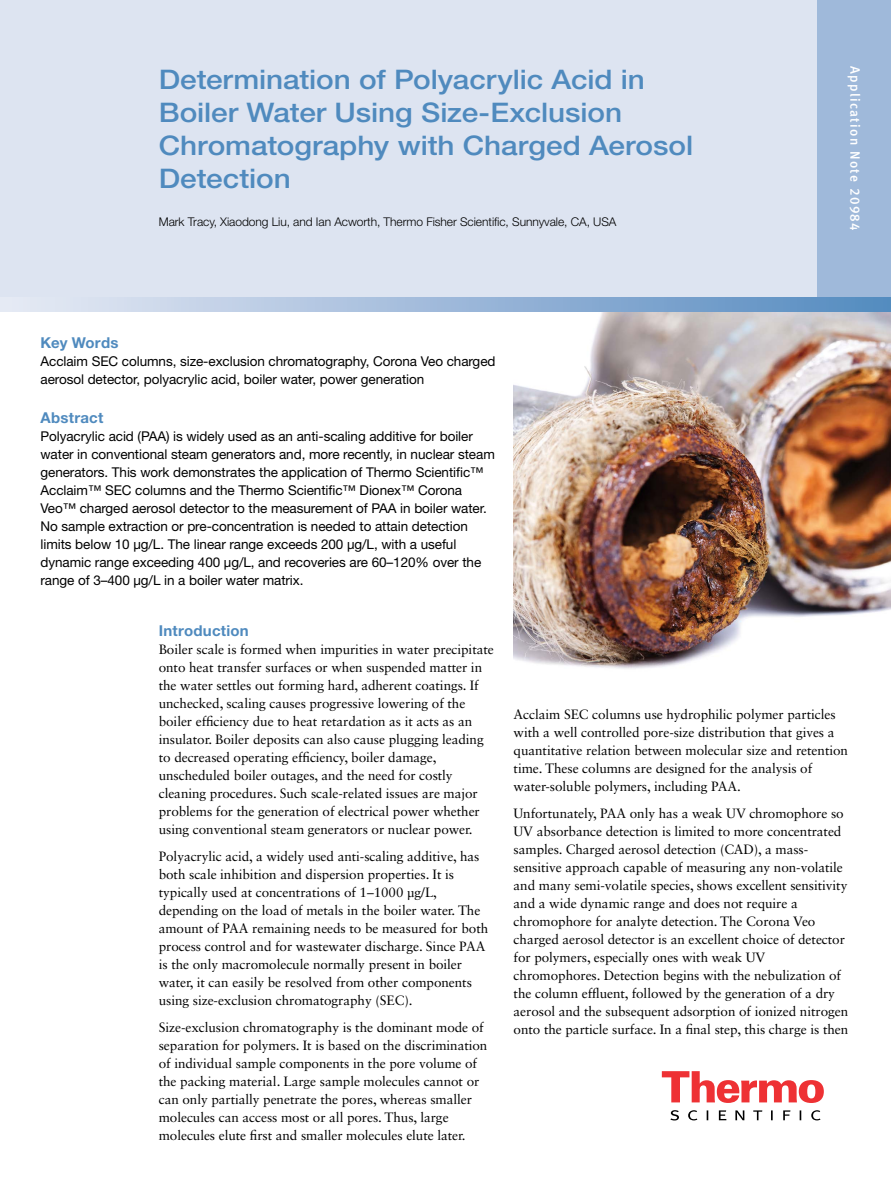
<style>
.page{position:relative;width:891px;height:1188px;background:#fff}
.page>*{position:absolute;margin:0;border:0;box-sizing:border-box;transform-origin:0 0}
.t1{font:500 27px/33px "Helvetica Neue LT Std";letter-spacing:-.005em;color:#4f8abe;scale:1.1 1}
.t2{font:700 15px "Helvetica Neue LT Std";letter-spacing:.015em;color:#4f8abe}
.t3{font:13.5px/18px "Sabon LT Std";letter-spacing:-.005em;color:#000}
.t4{font:13.5px/18px "Helvetica Neue LT Std";letter-spacing:-.005em;color:#000}
.t5{font:13.5px "Meta Medium LF";letter-spacing:.1em;color:#fff}
.t6{font:300 12px "Helvetica Neue LT Std";letter-spacing:-.005em;color:#000}
</style>
<div class="page">
<div style="left:0;top:0;width:891px;height:303px;background:#dde4f1"></div>
<div style="left:817px;top:0;width:74px;height:303px;background:#9fb9da"></div>
<svg style="left:662px;top:1071px;width:162px;height:32px"></svg>
<svg style="left:670px;top:1110px;width:151px;height:10px"></svg>
<img style="left:514px;top:312px;width:377px;height:357px">
<svg style="left:0;top:297px;width:891px;height:15px;background:#9ebada"></svg>
<h1 class="t1" style="left:159px;top:62px;width:487px">Determination of Polyacrylic Acid in<br>Boiler Water Using Size-Exclusion<br>Chromatography with Charged Aerosol<br>Detection</h1>
<p class="t6" style="left:159px;top:214px;width:459px">Mark Tracy, Xiaodong Liu, and Ian Acworth, Thermo Fisher Scientific, Sunnyvale, CA, USA</p>
<p class="t2" style="left:40px;top:334px;width:80px">Key Words</p>
<p class="t4" style="left:40px;top:352px;width:457px">Acclaim SEC columns, size-exclusion chromatography, Corona Veo charged aerosol detector, polyacrylic acid, boiler water, power generation</p>
<p class="t2" style="left:40px;top:409px;width:64px">Abstract</p>
<p class="t4" style="left:40px;top:427px;width:456px">Polyacrylic acid (PAA) is widely used as an anti-scaling additive for boiler water in conventional steam generators and, more recently, in nuclear steam generators. This work demonstrates the application of Thermo Scientific™ Acclaim™ SEC columns and the Thermo Scientific™ Dionex™ Corona Veo™ charged aerosol detector to the measurement of PAA in boiler water.<br>No sample extraction or pre-concentration is needed to attain detection limits below 10 µg/L. The linear range exceeds 200 µg/L, with a useful dynamic range exceeding 400 µg/L, and recoveries are 60–120% over the range of 3–400 µg/L in a boiler water matrix.</p>
<p class="t5" style="left:863px;top:66px;width:166px;rotate:90deg">Application Note 20984</p>
<p class="t2" style="left:159px;top:621px;width:92px">Introduction</p>
<p class="t3" style="left:159px;top:640px;width:337px">Boiler scale is formed when impurities in water precipitate onto heat transfer surfaces or when suspended matter in the water settles out forming hard, adherent coatings. If unchecked, scaling causes progressive lowering of the boiler efficiency due to heat retardation as it acts as an insulator. Boiler deposits can also cause plugging leading to decreased operating efficiency, boiler damage, unscheduled boiler outages, and the need for costly cleaning procedures. Such scale-related issues are major problems for the generation of electrical power whether using conventional steam generators or nuclear power.</p>
<p class="t3" style="left:159px;top:847px;width:331px">Polyacrylic acid, a widely used anti-scaling additive, has both scale inhibition and dispersion properties. It is typically used at concentrations of 1–1000 µg/L, depending on the load of metals in the boiler water. The amount of PAA remaining needs to be measured for both process control and for wastewater discharge. Since PAA is the only macromolecule normally present in boiler water, it can easily be resolved from other components using size-exclusion chromatography (SEC).</p>
<p class="t3" style="left:159px;top:1018px;width:330px">Size-exclusion chromatography is the dominant mode of separation for polymers. It is based on the discrimination of individual sample components in the pore volume of the packing material. Large sample molecules cannot or can only partially penetrate the pores, whereas smaller molecules can access most or all pores. Thus, large molecules elute first and smaller molecules elute later.</p>
<p class="t3" style="left:514px;top:705px;width:336px">Acclaim SEC columns use hydrophilic polymer particles with a well controlled pore-size distribution that gives a quantitative relation between molecular size and retention time. These columns are designed for the analysis of water-soluble polymers, including PAA.</p>
<p class="t3" style="left:514px;top:804px;width:336px">Unfortunately, PAA only has a weak UV chromophore so UV absorbance detection is limited to more concentrated samples. Charged aerosol detection (CAD), a mass&shy;sensitive approach capable of measuring any non-volatile and many semi-volatile species, shows excellent sensitivity and a wide dynamic range and does not require a chromophore for analyte detection. The Corona Veo charged aerosol detector is an excellent choice of detector for polymers, especially ones with weak UV chromophores. Detection begins with the nebulization of the column effluent, followed by the generation of a dry aerosol and the subsequent adsorption of ionized nitrogen onto the particle surface. In a final step, this charge is then</p>
</div>
